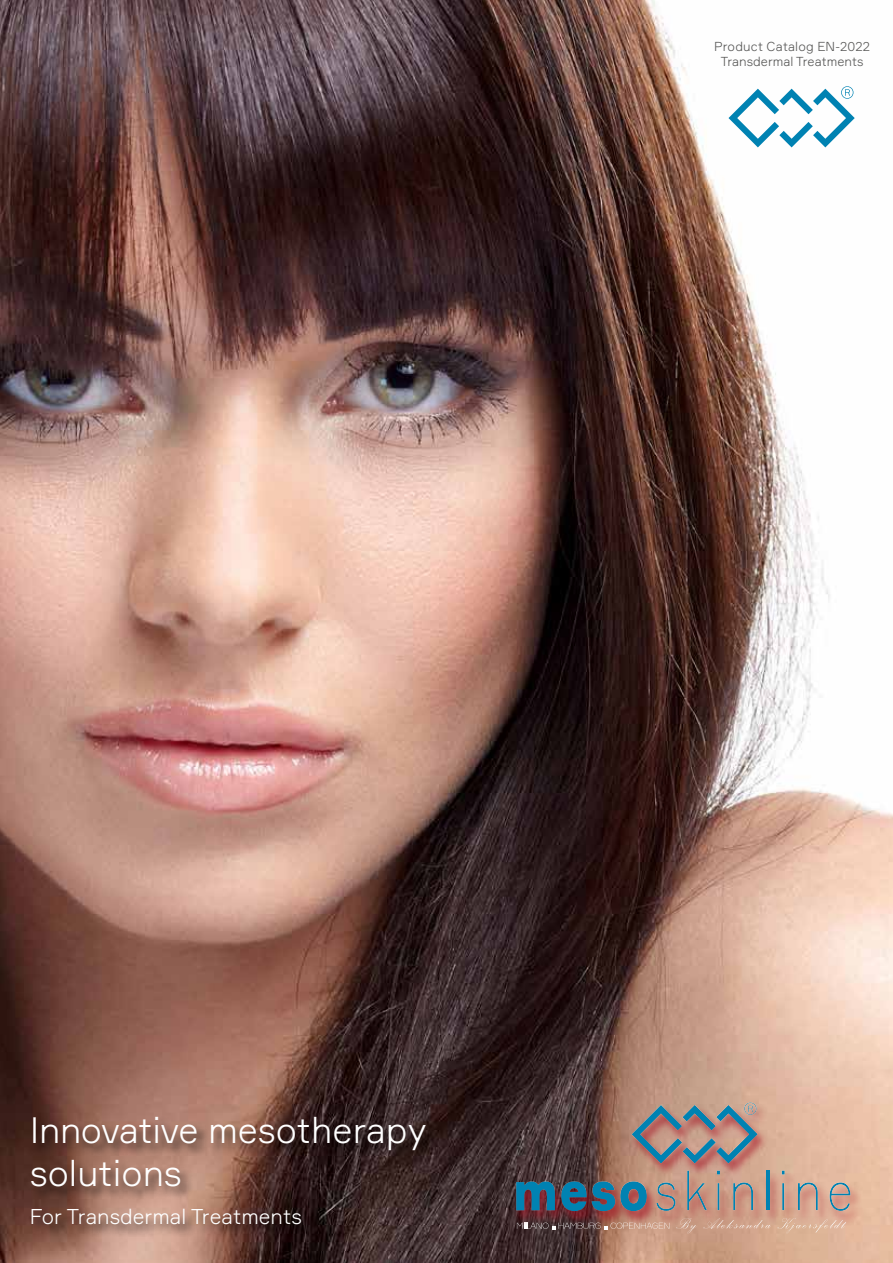
<style>
.page{position:relative;width:893px;height:1263px;background:#fff}
.page>*{position:absolute;margin:0;border:0;box-sizing:border-box;transform-origin:0 0}
.t1{font:300 36px/43.2px "Formular";color:#fff}
.t2{font:300 21px "Formular";color:#fff}
.t3{font:300 12.75px/15.3px "Formular";color:#575756;text-align:center}
</style>
<div class="page">
<img style="left:0;top:0;width:893px;height:1263px">
<div style="left:30px;top:1116px;width:409px;height:122px;background:#000;opacity:.75"></div>
<svg style="left:517px;top:1226px;width:152px;height:3px"></svg>
<svg style="left:676px;top:1226px;width:20px;height:7px"></svg>
<svg style="left:703px;top:1226px;width:68px;height:3px"></svg>
<svg style="left:777px;top:1226px;width:69px;height:7px"></svg>
<div style="left:512px;top:1102px;width:351px;height:124px;background:#a51425;opacity:.75"></div>
<div style="left:514px;top:1100px;width:336px;height:111px;background:#fff;opacity:.75"></div>
<svg style="left:728px;top:86px;width:127px;height:61px"></svg>
<p class="t3" style="left:714px;top:39px;width:158px">Product Catalog EN-2022<br>Transdermal Treatments</p>
<h1 class="t1" style="left:30px;top:1108px;width:398px">Innovative mesotherapy solutions</h1>
<h2 class="t2" style="left:30px;top:1204px;width:274px">For Transdermal Treatments</h2>
</div>
